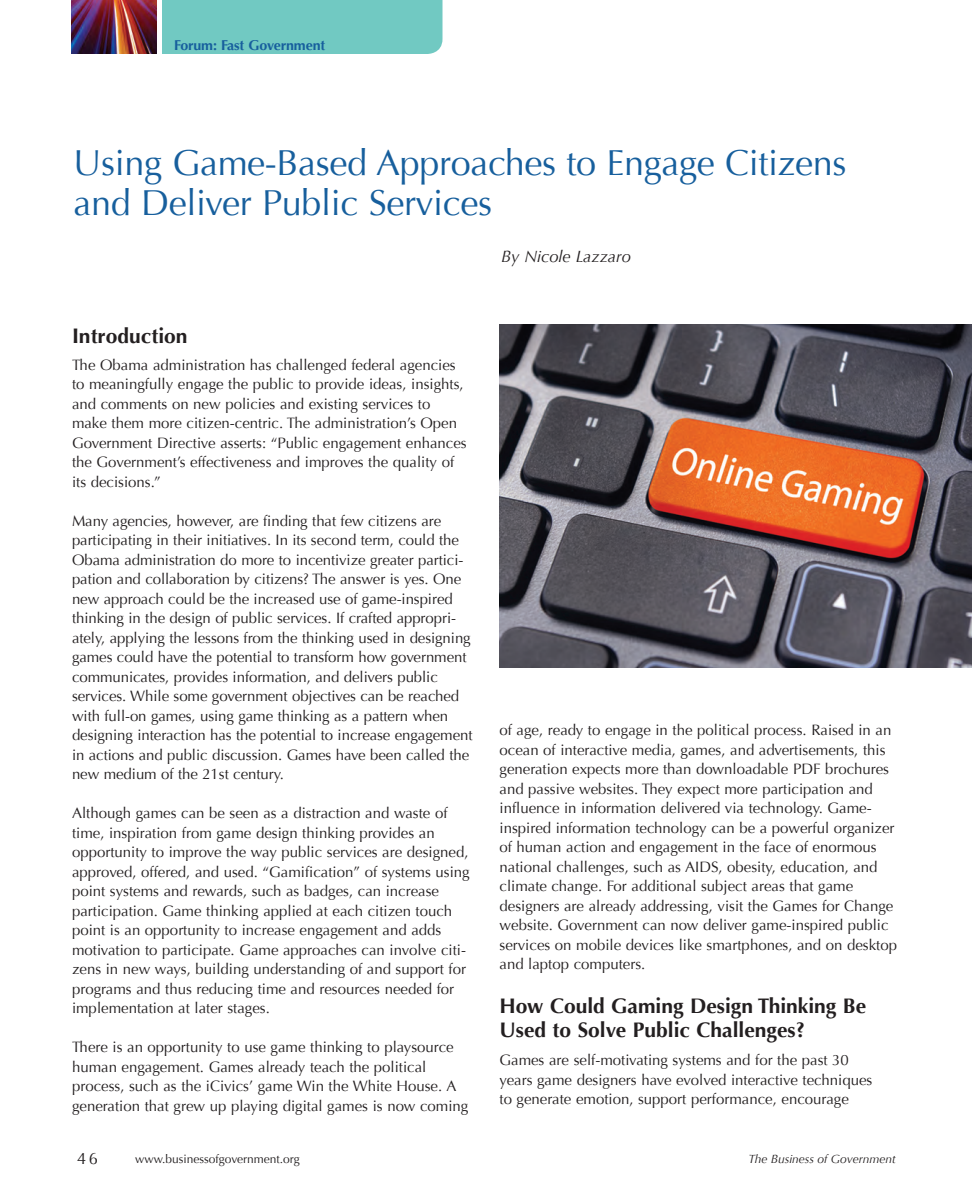
<style>
.page{position:relative;width:972px;height:1188px;background:#fff}
.page>*{position:absolute;margin:0;border:0;box-sizing:border-box;transform-origin:0 0}
.Story_Header{font:36px/40.5px "Optima";letter-spacing:-.01em;color:#175f9d}
.Heading_1a{font:700 21px/24px "Optima";color:#231f20}
.TOC_Author_text{font:700 21px "Optima";color:#231f20}
.Report_Author{font:italic 16.5px "Optima";color:#231f20}
.t1{font:16.5px "Optima";color:#231f20}
.Body_Text{font:15px/19.5px "Optima";color:#231f20}
.t2{font:700 14.25px "Optima";letter-spacing:-.01em;color:#175f9d}
.t3{font:12px "Optima";color:#231f20}
.t4{font:italic 12px "Optima";color:#231f20}
</style>
<div class="page">
<div style="left:162px;top:0;width:280px;height:54px;background:#71c9c2"></div>
<img style="left:71px;top:0;width:85px;height:54px">
<img style="left:500px;top:324px;width:472px;height:343px">
<p class="t2" style="left:174px;top:36px;width:153px">Forum: Fast Government</p>
<p class="Story_Header" style="left:74px;top:143px;width:775px">Using Game-Based Approaches to Engage Citizens and Deliver Public Services</p>
<p class="Report_Author" style="left:501px;top:247px;width:131px">By Nicole Lazzaro</p>
<p class="TOC_Author_text" style="left:72px;top:324px;width:117px">Introduction</p>
<p class="Body_Text" style="left:72px;top:355px;width:396px">The Obama administration has challenged federal agencies to meaningfully engage the public to provide ideas, insights, and comments on new policies and existing services to make them more citizen-centric. The administration’s Open Government Directive asserts: “Public engagement enhances the Government’s effectiveness and improves the quality of its decisions.”</p>
<p class="Body_Text" style="left:72px;top:511px;width:402px">Many agencies, however, are finding that few citizens are participating in their initiatives. In its second term, could the Obama administration do more to incentivize greater partici&shy;pation and collaboration by citizens? The answer is yes. One new approach could be the increased use of game-inspired thinking in the design of public services. If crafted appropri&shy;ately, applying the lessons from the thinking used in designing games could have the potential to transform how government communicates, provides information, and delivers public services. While some government objectives can be reached with full-on games, using game thinking as a pattern when designing interaction has the potential to increase engagement in actions and public discussion. Games have been called the new medium of the 21st century.</p>
<p class="Body_Text" style="left:72px;top:803px;width:399px">Although games can be seen as a distraction and waste of time, inspiration from game design thinking provides an opportunity to improve the way public services are designed, approved, offered, and used. “Gamification” of systems using point systems and rewards, such as badges, can increase participation. Game thinking applied at each citizen touch point is an opportunity to increase engagement and adds motivation to participate. Game approaches can involve citi&shy;zens in new ways, building understanding of and support for programs and thus reducing time and resources needed for implementation at later stages.</p>
<p class="Body_Text" style="left:72px;top:1037px;width:398px">There is an opportunity to use game thinking to playsource human engagement. Games already teach the political process, such as the iCivics’ game Win the White House. A generation that grew up playing digital games is now coming</p>
<p class="Body_Text" style="left:500px;top:720px;width:399px">of age, ready to engage in the political process. Raised in an ocean of interactive media, games, and advertisements, this generation expects more than downloadable PDF brochures and passive websites. They expect more participation and influence in information delivered via technology. Game&shy;inspired information technology can be a powerful organizer of human action and engagement in the face of enormous national challenges, such as AIDS, obesity, education, and climate change. For additional subject areas that game designers are already addressing, visit the Games for Change website. Government can now deliver game-inspired public services on mobile devices like smartphones, and on desktop and laptop computers.</p>
<p class="Heading_1a" style="left:500px;top:994px;width:368px">How Could Gaming Design Thinking Be<br>Used to Solve Public Challenges?</p>
<p class="Body_Text" style="left:500px;top:1050px;width:374px">Games are self-motivating systems and for the past 30 years game designers have evolved interactive techniques to generate emotion, support performance, encourage</p>
<p class="t1" style="left:77px;top:1149px;width:22px">46</p>
<p class="t3" style="left:135px;top:1152px;width:166px">www.businessofgovernment.org</p>
<p class="t4" style="left:749px;top:1152px;width:149px">The Business of Government</p>
</div>
